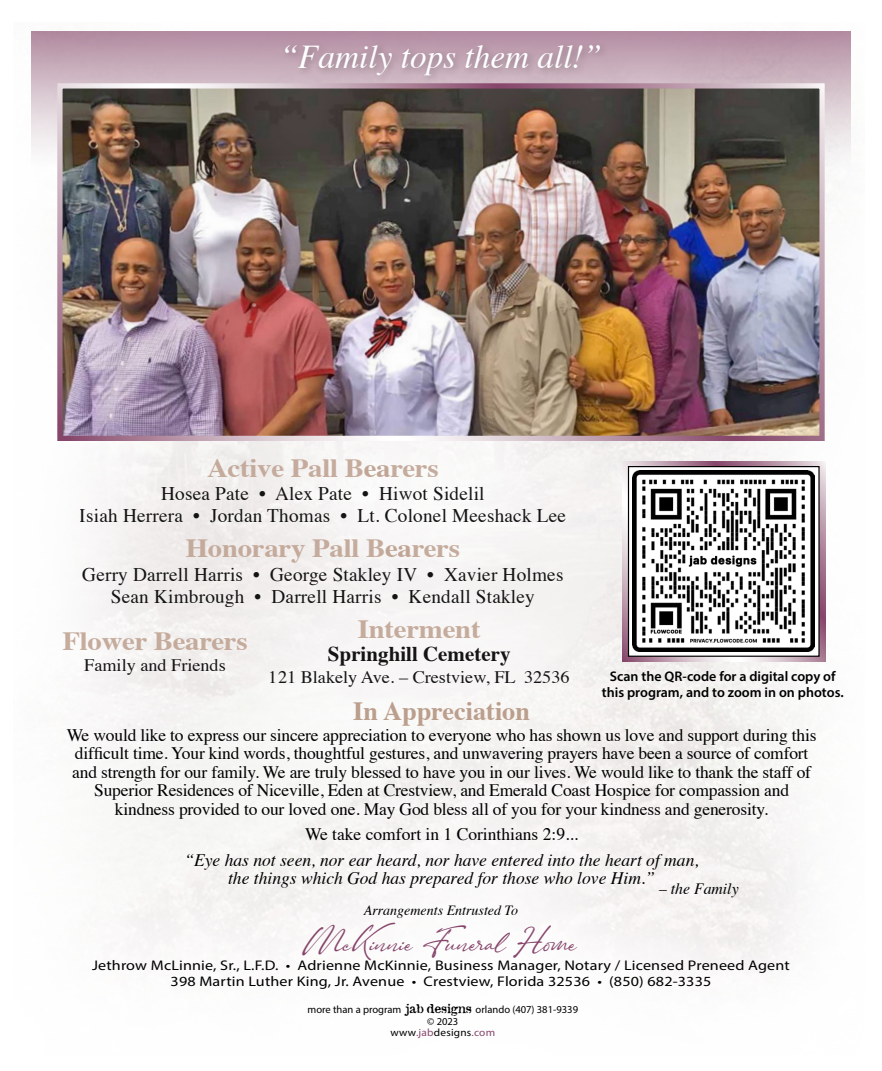
<style>
.page{position:relative;width:882px;height:1071px;background:#fff}
.page>*{position:absolute;margin:0;border:0;box-sizing:border-box;transform-origin:0 0}
.t1{font:italic 33.25px "Times";color:#fff}
.t2{font:700 26.25px "Times";letter-spacing:-.01em;color:#c1a595;scale:1.1 1}
.t3{font:700 26.25px "Times";color:#bb9e8c}
.t4{font:22.75px "Corinthiago";color:#86456b}
.t5{font:700 21px "Times";color:#000}
.t6{font:19.25px/21.9px "Times";letter-spacing:.01em;color:#000;text-align:center}
.t7{font:17.5px/18.4px "Times";letter-spacing:-.01em;color:#000;text-align:center}
.t8{font:italic 17.5px/18.4px "Times";color:#000;text-align:center}
.t9{font:17.5px "Times";letter-spacing:-.01em;color:#000;scale:1.04 1}
.t10{font:italic 15.75px "Times";color:#000}
.t11{font:14px/15.8px "Myriad Pro";letter-spacing:.01em;color:#000;text-align:center;scale:1.15 1}
.t12{font:600 14px/15.8px "Myriad Pro";color:#000;text-align:center}
.t13{font:italic 14px "Times";color:#000}
.t14{font:10.5px/11.7px "Myriad Pro";color:#000;text-align:center}
.s1{color:#bb9e8c}
.s2{font-family:"Want Ad S Si";font-size:12.08px}
.s3{color:#86456b}
</style>
<div class="page">
<img style="left:31px;top:31px;width:820px;height:938px">
<img style="left:63px;top:89px;width:756px;height:346px">
<div style="left:57px;top:83px;width:768px;height:358px;border:5px solid #fff"></div>
<div style="left:281px;top:41px;width:328px;height:44px;background:#000;opacity:.25"></div>
<svg style="left:622px;top:461px;width:203px;height:201px;background:#c2a5b4"></svg>
<div style="left:629px;top:467px;width:190px;height:189px;background:linear-gradient(to right,#fff,#fff)"></div>
<div style="left:628px;top:466px;width:192px;height:191px;border:1px solid #000"></div>
<img style="left:633px;top:471px;width:181px;height:181px">
<h1 class="t1" style="left:280px;top:28px;width:324px">“Family tops them all!”</h1>
<h2 class="t2" style="left:207px;top:443px;width:212px">Active Pall B<span class="s1">ea</span>rers</h2>
<p class="t6" style="left:80px;top:481px;width:488px">Hosea Pate • Alex Pate • Hiwot Sidelil<br>Isiah Herrera • Jordan Thomas • Lt. Colonel Meeshack Lee</p>
<h2 class="t2" style="left:186px;top:523px;width:251px">Honorary Pall B<span class="s1">ea</span>rers</h2>
<p class="t6" style="left:82px;top:562px;width:483px">Gerry Darrell Harris • George Stakley IV • Xavier Holmes<br>Sean Kimbrough • Darrell Harris • Kendall Stakley</p>
<h2 class="t2" style="left:62px;top:616px;width:170px">Flower Bearers</h2>
<p class="t9" style="left:84px;top:649px;width:138px">Family and Friends</p>
<h2 class="t2" style="left:358px;top:604px;width:113px">Interment</h2>
<p class="t5" style="left:328px;top:634px;width:184px">Springhill Cemetery</p>
<p class="t9" style="left:269px;top:661px;width:291px">121 Blakely Ave. – Crestview, FL 32536</p>
<p class="t12" style="left:602px;top:668px;width:243px">Scan the QR-code for a digital copy of this program, and to zoom in on photos.</p>
<h2 class="t3" style="left:353px;top:686px;width:178px">In Appreciation</h2>
<p class="t7" style="left:67px;top:724px;width:751px">We would like to express our sincere appreciation to everyone who has shown us love and support during this difficult time. Your kind words, thoughtful gestures, and unwavering prayers have been a source of comfort and strength for our family. We are truly blessed to have you in our lives. We would like to thank the staff of Superior Residences of Niceville, Eden at Crestview, and Emerald Coast Hospice for compassion and kindness provided to our loved one. May God bless all of you for your kindness and generosity.</p>
<p class="t7" style="left:305px;top:824px;width:275px">We take comfort in 1 Corinthians 2:9...</p>
<p class="t8" style="left:184px;top:850px;width:516px">“Eye has not seen, nor ear heard, nor have entered into the heart of man, the things which God has prepared for those who love Him.”</p>
<p class="t10" style="left:659px;top:875px;width:81px">– the Family</p>
<p class="t13" style="left:364px;top:898px;width:156px">Arrangements Entrusted To</p>
<h3 class="t4" style="left:305px;top:929px;width:274px">McKinnie Funeral Home</h3>
<p class="t11" style="left:92px;top:957px;width:608px">Jethrow McLinnie, Sr., L.F.D. • Adrienne McKinnie, Business Manager, Notary / Licensed Preneed Agent<br>398 Martin Luther King, Jr. Avenue • Crestview, Florida 32536 • (850) 682-3335</p>
<p class="t14" style="left:308px;top:1003px;width:272px">more than a program <span class="s2">jab designs</span> orlando (407) 381-9339 © 2023<br>www<span class="s3">.jab</span>designs<span class="s3">.com</span></p>
</div>
